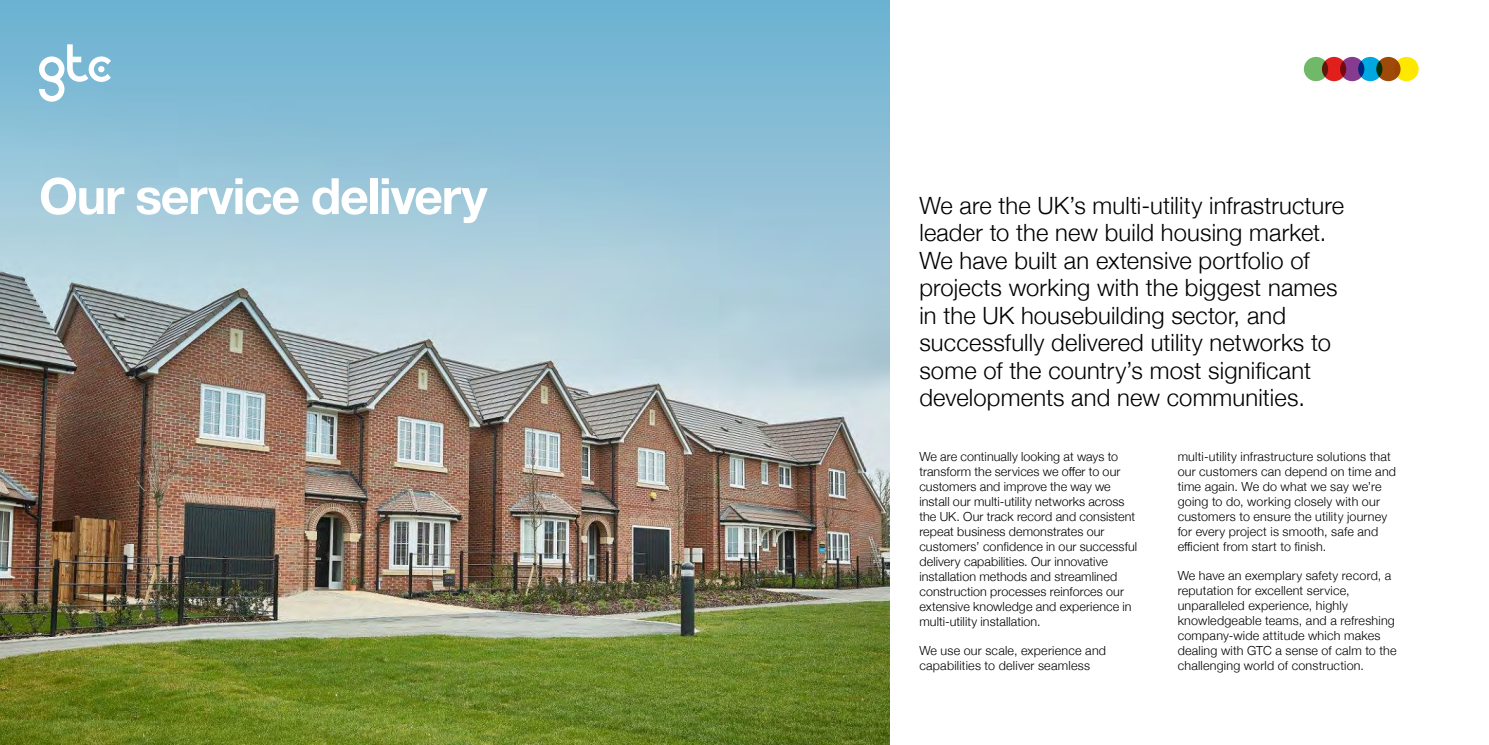
<style>
.page{position:relative;width:1489px;height:745px;background:#fff}
.page>*{position:absolute;margin:0;border:0;box-sizing:border-box;transform-origin:0 0}
.t1{font:700 50px "Helvetica Neue";letter-spacing:-.025em;color:#fff}
.t2{font:300 23.75px/27.5px "Helvetica Neue";letter-spacing:.005em;color:#000}
.t3{font:300 12.5px/15px "Helvetica Neue";letter-spacing:.01em;color:#000}
</style>
<div class="page">
<img style="left:0;top:445px;width:889px;height:299px">
<svg style="left:0;top:0;width:889px;height:445px;background:#95b7c4"></svg>
<div style="left:1394px;top:57px;width:24px;height:24px;background:#ffe800;border-radius:50%"></div>
<div style="left:1321px;top:57px;width:25px;height:24px;background:#e11f1d;border-radius:50%"></div>
<svg style="left:1339px;top:57px;width:25px;height:24px"></svg>
<svg style="left:1357px;top:57px;width:25px;height:24px"></svg>
<svg style="left:1376px;top:57px;width:24px;height:24px"></svg>
<svg style="left:1303px;top:57px;width:24px;height:24px"></svg>
<svg style="left:39px;top:44px;width:72px;height:58px"></svg>
<h1 class="t1" style="left:39px;top:157px;width:450px">Our service delivery</h1>
<p class="t2" style="left:919px;top:189px;width:426px">We are the UK’s multi-utility infrastructure leader to the new build housing market.<br>We have built an extensive portfolio of projects working with the biggest names in the UK housebuilding sector, and successfully delivered utility networks to some of the country’s most significant developments and new communities.</p>
<p class="t3" style="left:919px;top:448px;width:219px">We are continually looking at ways to transform the services we offer to our customers and improve the way we install our multi-utility networks across the UK. Our track record and consistent repeat business demonstrates our customers’ confidence in our successful delivery capabilities. Our innovative installation methods and streamlined construction processes reinforces our extensive knowledge and experience in multi-utility installation.</p>
<p class="t3" style="left:919px;top:642px;width:188px">We use our scale, experience and capabilities to deliver seamless</p>
<p class="t3" style="left:1177px;top:448px;width:220px">multi-utility infrastructure solutions that our customers can depend on time and time again. We do what we say we’re going to do, working closely with our customers to ensure the utility journey for every project is smooth, safe and efficient from start to finish.</p>
<p class="t3" style="left:1177px;top:567px;width:220px">We have an exemplary safety record, a reputation for excellent service, unparalleled experience, highly knowledgeable teams, and a refreshing company-wide attitude which makes dealing with GTC a sense of calm to the challenging world of construction.</p>
</div>
